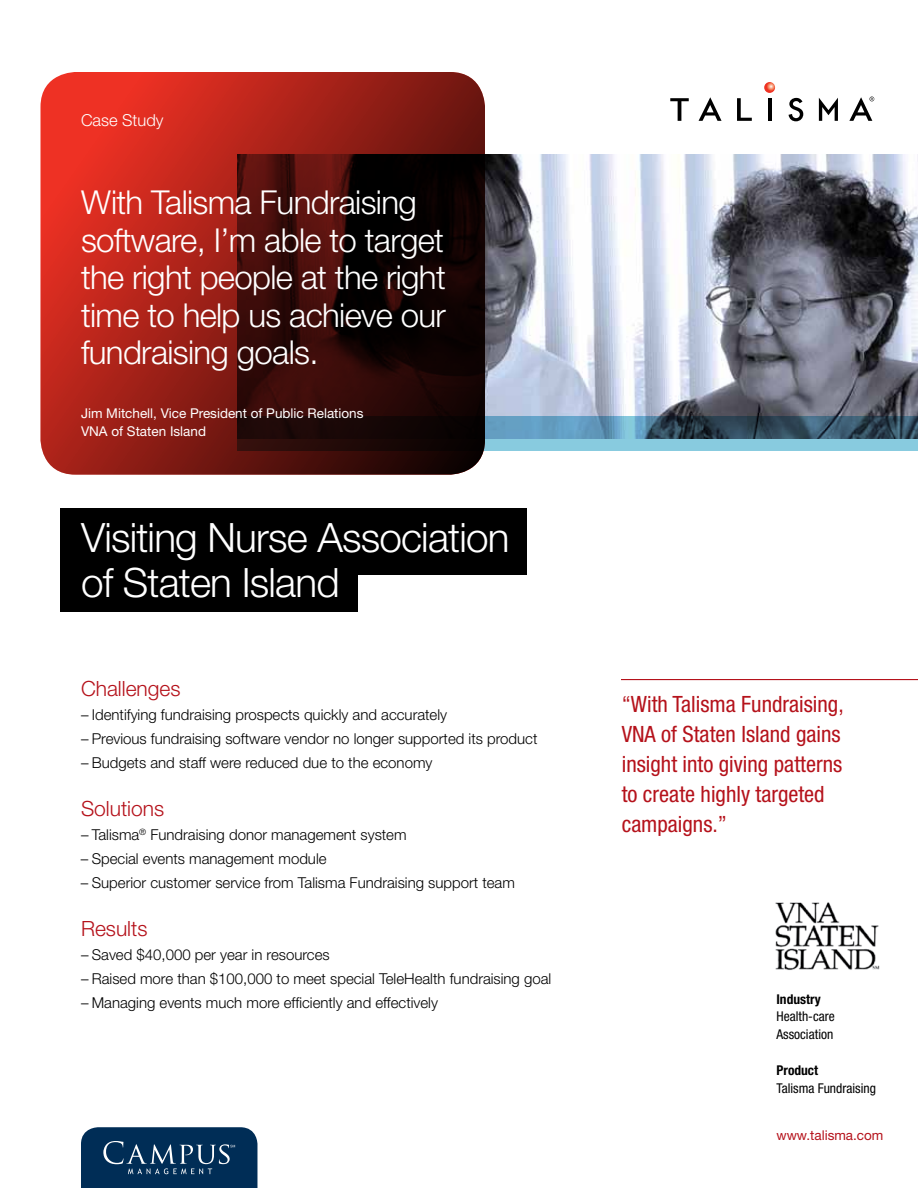
<style>
.page{position:relative;width:918px;height:1188px;background:#fff}
.page>*{position:absolute;margin:0;border:0;box-sizing:border-box;transform-origin:0 0}
.t1{font:300 40.5px/45px "Helvetica Neue";letter-spacing:-.02em;color:#fff}
.t2{font:300 33px/37.5px "Helvetica Neue";letter-spacing:-.02em;color:#fff}
.t3{font:condensed 22.5px/30px "Helvetica Neue";color:#b5121b}
.t4{font:300 21px "Helvetica Neue";color:#b5121b}
.t5{font:300 16.5px "Helvetica Neue";color:#fff}
.t6{font:300 15px "Helvetica Neue";color:#000}
.t7{font:13.5px/18px "Helvetica Neue";color:#fff}
.t8{font:condensed 13.5px/18px "Helvetica Neue";color:#000}
.t9{font:700 condensed 13.5px "Helvetica Neue";color:#000}
.t10{font:13.5px "Helvetica Neue";color:#b5121b}
</style>
<div class="page">
<svg style="left:699px;top:97px;width:23px;height:24px"></svg>
<svg style="left:737px;top:98px;width:15px;height:23px"></svg>
<svg style="left:670px;top:98px;width:19px;height:23px"></svg>
<svg style="left:819px;top:98px;width:19px;height:23px"></svg>
<svg style="left:849px;top:97px;width:25px;height:24px"></svg>
<hr style="left:768px;top:98px;width:4px;height:23px;background:#000">
<svg style="left:789px;top:98px;width:14px;height:23px"></svg>
<svg style="left:764px;top:82px;width:11px;height:11px"></svg>
<img style="left:485px;top:155px;width:433px;height:262px">
<svg style="left:483px;top:417px;width:435px;height:34px;background:#5b8ba1"></svg>
<svg style="left:41px;top:72px;width:444px;height:403px;background:#731711"></svg>
<hr style="left:621px;top:679px;width:297px;height:1px;background:#b5121b">
<div style="left:60px;top:508px;width:466px;height:67px;background:#000"></div>
<div style="left:60px;top:556px;width:297px;height:56px;background:#000"></div>
<img style="left:775px;top:902px;width:105px;height:68px">
<svg style="left:81px;top:1127px;width:176px;height:61px;background:#133c62"></svg>
<p class="t5" style="left:81px;top:110px;width:84px">Case Study</p>
<h2 class="t2" style="left:81px;top:183px;width:366px">With Talisma Fundraising software, I’m able to target the right people at the right time to help us achieve our fundraising goals.</h2>
<p class="t7" style="left:81px;top:404px;width:284px">Jim Mitchell, Vice President of Public Relations<br>VNA of Staten Island</p>
<h1 class="t1" style="left:81px;top:514px;width:430px">Visiting Nurse Association of Staten Island</h1>
<h3 class="t4" style="left:81px;top:675px;width:101px">Challenges</h3>
<p class="t6" style="left:81px;top:705px;width:368px">– Identifying fundraising prospects quickly and accurately</p>
<p class="t6" style="left:81px;top:729px;width:458px">– Previous fundraising software vendor no longer supported its product</p>
<p class="t6" style="left:81px;top:753px;width:353px">– Budgets and staff were reduced due to the economy</p>
<h3 class="t4" style="left:81px;top:795px;width:85px">Solutions</h3>
<p class="t6" style="left:81px;top:825px;width:327px">– Talisma<sup>®</sup> Fundraising donor management system</p>
<p class="t6" style="left:81px;top:849px;width:247px">– Special events management module</p>
<p class="t6" style="left:81px;top:873px;width:435px">– Superior customer service from Talisma Fundraising support team</p>
<h3 class="t4" style="left:81px;top:915px;width:68px">Results</h3>
<p class="t6" style="left:81px;top:945px;width:250px">– Saved $40,000 per year in resources</p>
<p class="t6" style="left:81px;top:969px;width:472px">– Raised more than $100,000 to meet special TeleHealth fundraising goal</p>
<p class="t6" style="left:81px;top:993px;width:358px">– Managing events much more efficiently and effectively</p>
<h3 class="t3" style="left:622px;top:688px;width:223px">“With Talisma Fundraising,<br>VNA of Staten Island gains insight into giving patterns to create highly targeted campaigns.”</h3>
<p class="t9" style="left:777px;top:991px;width:46px">Industry</p>
<p class="t8" style="left:777px;top:1008px;width:60px">Health-care<br>Association</p>
<p class="t9" style="left:777px;top:1063px;width:43px">Product</p>
<p class="t8" style="left:777px;top:1080px;width:101px">Talisma Fundraising</p>
<p class="t10" style="left:777px;top:1127px;width:108px">www.talisma.com</p>
</div>
